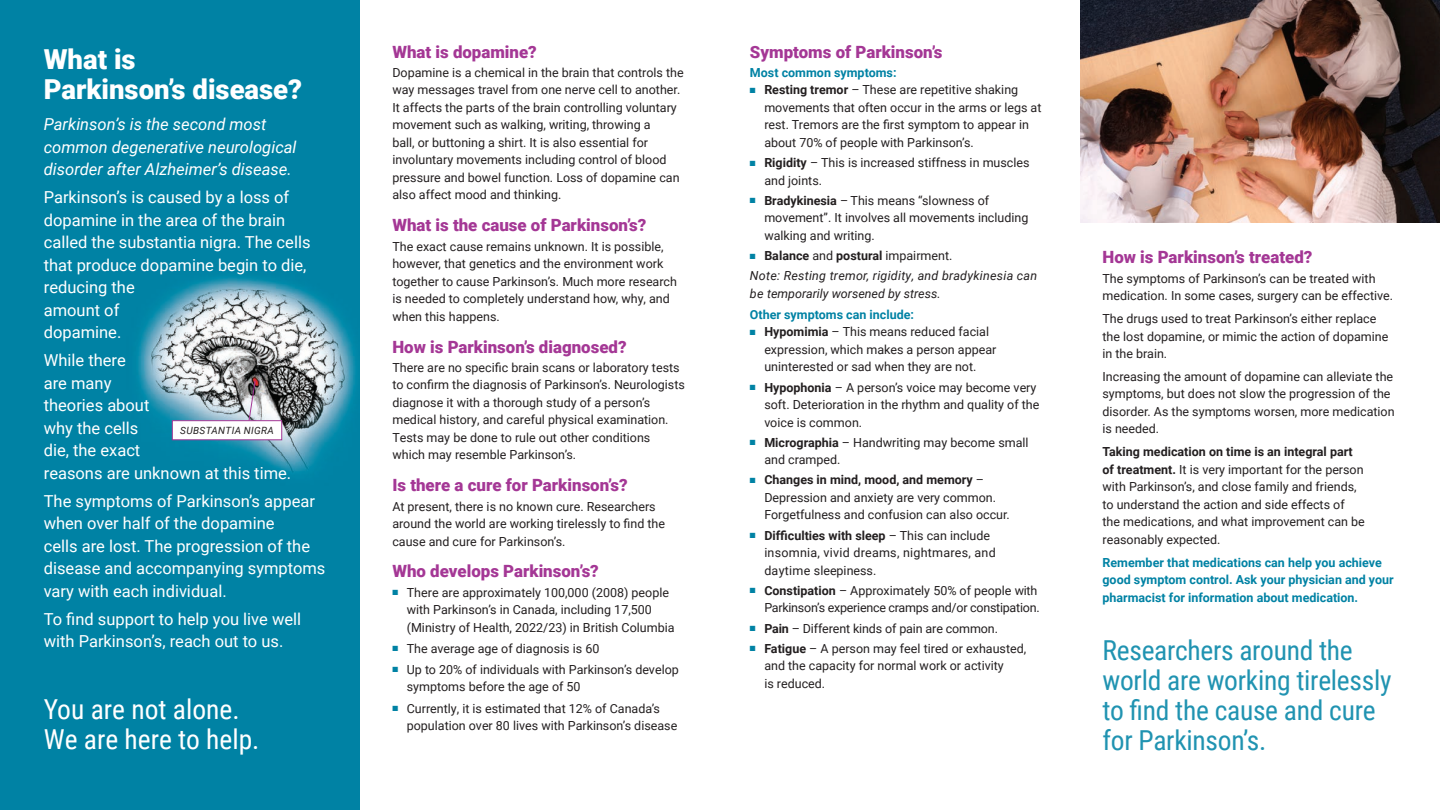
<style>
.page{position:relative;width:1440px;height:810px;background:#fff}
.page>*{position:absolute;margin:0;border:0;box-sizing:border-box;transform-origin:0 0}
.t1{font:27.5px/30px "Roboto Condensed";letter-spacing:-.01em;color:#2093b1}
.BodyCopy{font:27.5px/30px "Roboto Condensed";color:#fff}
.t2{font:900 27.5px/30px "Roboto";color:#fff}
.t3{font:900 16.88px "Roboto";color:#a43795}
.BodyCopy-2{font:16.5px/22.5px "Roboto";color:#fff}
.BodyCopy-3{font:italic 16.5px/22.5px "Roboto";color:#fff}
.BodyCopy-4{font:12.5px/17.5px "Roboto";color:#231f20}
.Bullet{font:12.5px/17.5px "Roboto";color:#231f20}
.BodyCopy-5{font:700 12.5px/17.5px "Roboto";color:#0082a4}
.Bullet-2{font:12.5px/17.5px "Roboto";letter-spacing:.02em;color:#231f20}
.Bullet-3{font:12.5px/17.5px "Roboto";letter-spacing:-.02em;color:#231f20;text-align:right}
.BodyCopy-6{font:italic 12.5px/17.5px "Roboto";letter-spacing:.02em;color:#231f20}
.Bullet-4{font:700 12.5px "Roboto";color:#231f20}
.t4{font:italic 10px "Roboto";letter-spacing:.035em;color:#231f20}
.s1{color:#0082a4}
.s2{font-weight:700}
.s3{font-weight:400}
</style>
<div class="page">
<div style="left:0;top:0;width:360px;height:810px;background:#0082a4"></div>
<img style="left:138px;top:278px;width:217px;height:195px">
<img style="left:1080px;top:0;width:360px;height:222px">
<svg style="left:248px;top:380px;width:8px;height:40px"></svg>
<div style="left:172px;top:420px;width:110px;height:20px;background:#fff;border:1px solid #a43795"></div>
<p class="t2" style="left:44px;top:43px;width:260px">What is<br>Parkinson’s disease?</p>
<p class="BodyCopy-3" style="left:44px;top:113px;width:254px">Parkinson’s is the second most common degenerative neurological disorder after Alzheimer’s disease.</p>
<p class="BodyCopy-2" style="left:44px;top:186px;width:268px">Parkinson’s is caused by a loss of dopamine in the area of the brain called the substantia nigra. The cells that produce dopamine begin to die, reducing the<br>amount of<br>dopamine.</p>
<p class="BodyCopy-2" style="left:44px;top:348px;width:249px">While there<br>are many<br>theories about<br>why the cells<br>die, the exact<br>reasons are unknown at this time.</p>
<p class="BodyCopy-2" style="left:44px;top:489px;width:283px">The symptoms of Parkinson’s appear when over half of the dopamine<br>cells are lost. The progression of the disease and accompanying symptoms vary with each individual.</p>
<p class="BodyCopy-2" style="left:44px;top:607px;width:259px">To find support to help you live well with Parkinson’s, reach out to us.</p>
<p class="t4" style="left:180px;top:423px;width:95px">SUBSTANTIA NIGRA</p>
<p class="BodyCopy" style="left:44px;top:693px;width:217px">You are not alone.<br>We are here to help.</p>
<p class="t3" style="left:392px;top:40px;width:146px">What is dopamine?</p>
<p class="BodyCopy-4" style="left:392px;top:63px;width:293px">Dopamine is a chemical in the brain that controls the way messages travel from one nerve cell to another.<br>It affects the parts of the brain controlling voluntary movement such as walking, writing, throwing a<br>ball, or buttoning a shirt. It is also essential for involuntary movements including control of blood pressure and bowel function. Loss of dopamine can also affect mood and thinking.</p>
<p class="t3" style="left:392px;top:214px;width:256px">What is the cause of Parkinson’s?</p>
<p class="BodyCopy-4" style="left:392px;top:237px;width:286px">The exact cause remains unknown. It is possible, however, that genetics and the environment work together to cause Parkinson’s. Much more research is needed to completely understand how, why, and when this happens.</p>
<p class="t3" style="left:392px;top:335px;width:236px">How is Parkinson’s diagnosed?</p>
<p class="BodyCopy-4" style="left:392px;top:358px;width:294px">There are no specific brain scans or laboratory tests to confirm the diagnosis of Parkinson’s. Neurologists diagnose it with a thorough study of a person’s medical history, and careful physical examination.<br>Tests may be done to rule out other conditions which may resemble Parkinson’s.</p>
<p class="t3" style="left:392px;top:473px;width:237px">Is there a cure for Parkinson’s?</p>
<p class="BodyCopy-4" style="left:392px;top:497px;width:274px">At present, there is no known cure. Researchers around the world are working tirelessly to find the cause and cure for Parkinson’s.</p>
<p class="t3" style="left:392px;top:560px;width:208px">Who develops Parkinson’s?</p>
<p class="Bullet" style="left:407px;top:583px;width:269px;text-indent:-14px"><span class="s1">■</span> There are approximately 100,000 (2008) people with Parkinson’s in Canada, including 17,500 (Ministry of Health, 2022/23) in British Columbia</p>
<p class="Bullet" style="left:392px;top:639px;width:209px"><span class="s1">■</span> The average age of diagnosis is 60</p>
<p class="Bullet" style="left:407px;top:660px;width:274px;text-indent:-14px"><span class="s1">■</span> Up to 20% of individuals with Parkinson’s develop symptoms before the age of 50</p>
<p class="Bullet" style="left:407px;top:699px;width:272px;text-indent:-14px"><span class="s1">■</span> Currently, it is estimated that 12% of Canada’s population over 80 lives with Parkinson’s disease</p>
<p class="t3" style="left:750px;top:40px;width:194px">Symptoms of Parkinson’s</p>
<p class="BodyCopy-5" style="left:750px;top:63px;width:148px">Most common symptoms:</p>
<p class="Bullet" style="left:764px;top:81px;width:279px;text-indent:-14px"><span class="s1">■</span> <span class="s2">Resting tremor</span> – These are repetitive shaking movements that often occur in the arms or legs at rest. Tremors are the first symptom to appear in about 70% of people with Parkinson’s.</p>
<p class="Bullet" style="left:764px;top:154px;width:267px;text-indent:-14px"><span class="s1">■</span> <span class="s2">Rigidity</span> – This is increased stiffness in muscles and joints.</p>
<p class="Bullet" style="left:764px;top:191px;width:266px;text-indent:-14px"><span class="s1">■</span> <span class="s2">Bradykinesia</span> – This means “slowness of movement”. It involves all movements including walking and writing.</p>
<p class="Bullet-4" style="left:750px;top:247px;width:204px"><span class="s1">■</span> Balance <span class="s3">and</span> postural <span class="s3">impairment.</span></p>
<p class="BodyCopy-6" style="left:750px;top:267px;width:289px">Note: Resting tremor, rigidity, and bradykinesia can be temporarily worsened by stress.</p>
<p class="BodyCopy-5" style="left:750px;top:305px;width:166px">Other symptoms can include:</p>
<p class="Bullet" style="left:764px;top:323px;width:234px;text-indent:-14px"><span class="s1">■</span> <span class="s2">Hypomimia</span> – This means reduced facial expression, which makes a person appear uninterested or sad when they are not.</p>
<p class="Bullet" style="left:764px;top:378px;width:277px;text-indent:-14px"><span class="s1">■</span> <span class="s2">Hypophonia</span> – A person’s voice may become very soft. Deterioration in the rhythm and quality of the voice is common.</p>
<p class="Bullet" style="left:764px;top:433px;width:266px;text-indent:-14px"><span class="s1">■</span> <span class="s2">Micrographia</span> – Handwriting may become small and cramped.</p>
<p class="Bullet" style="left:764px;top:471px;width:247px;text-indent:-14px"><span class="s1">■</span> <span class="s2">Changes in mind, mood, and memory</span> –<br>Depression and anxiety are very common.<br>Forgetfulness and confusion can also occur.</p>
<p class="Bullet-2" style="left:764px;top:526px;width:233px;text-indent:-14px"><span class="s1">■</span> <span class="s2">Difficulties with sleep</span> – This can include insomnia, vivid dreams, nightmares, and daytime sleepiness.</p>
<p class="Bullet-3" style="left:750px;top:581px;width:291px"><span class="s1">■</span> <span class="s2">Constipation</span> – Approximately 50% of people with<br>Parkinson’s experience cramps and/or constipation.</p>
<p class="Bullet" style="left:750px;top:619px;width:250px"><span class="s1">■</span> <span class="s2">Pain</span> – Different kinds of pain are common.</p>
<p class="Bullet" style="left:764px;top:639px;width:263px;text-indent:-14px"><span class="s1">■</span> <span class="s2">Fatigue</span> – A person may feel tired or exhausted, and the capacity for normal work or activity<br>is reduced.</p>
<p class="t3" style="left:1103px;top:246px;width:211px">How is Parkinson’s treated?</p>
<p class="BodyCopy-4" style="left:1103px;top:269px;width:292px">The symptoms of Parkinson’s can be treated with medication. In some cases, surgery can be effective.</p>
<p class="BodyCopy-4" style="left:1103px;top:309px;width:287px">The drugs used to treat Parkinson’s either replace the lost dopamine, or mimic the action of dopamine in the brain.</p>
<p class="BodyCopy-4" style="left:1103px;top:367px;width:294px">Increasing the amount of dopamine can alleviate the symptoms, but does not slow the progression of the disorder. As the symptoms worsen, more medication is needed.</p>
<p class="BodyCopy-4" style="left:1103px;top:443px;width:264px"><span class="s2">Taking medication on time is an integral part of treatment.</span> It is very important for the person with Parkinson’s, and close family and friends, to understand the action and side effects of the medications, and what improvement can be reasonably expected.</p>
<p class="BodyCopy-5" style="left:1103px;top:553px;width:293px">Remember that medications can help you achieve good symptom control. Ask your physician and your pharmacist for information about medication.</p>
<p class="t1" style="left:1102px;top:634px;width:291px">Researchers around the world are working tirelessly to find the cause and cure for Parkinson’s.</p>
</div>
